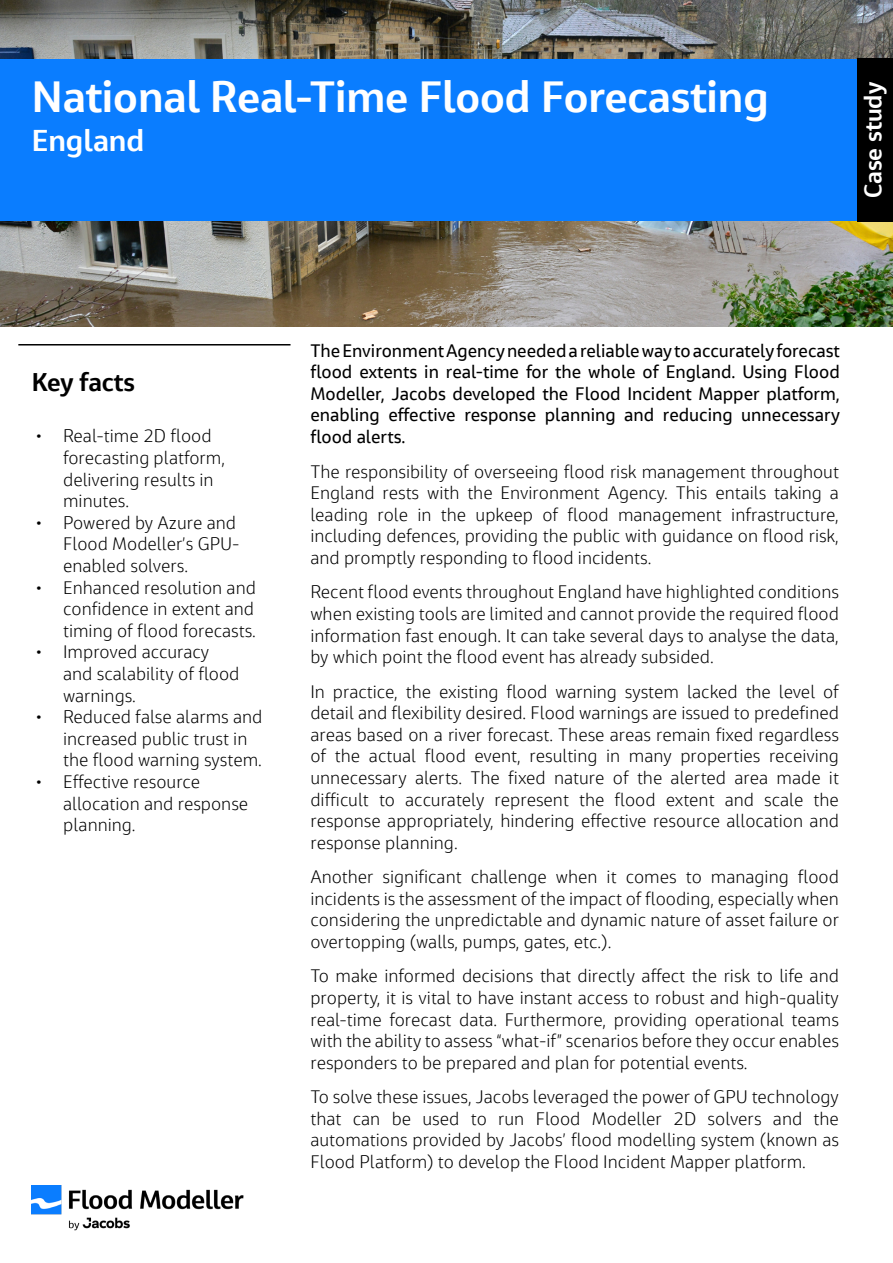
<style>
.page{position:relative;width:893px;height:1263px;background:#fff}
.page>*{position:absolute;margin:0;border:0;box-sizing:border-box;transform-origin:0 0}
.t1{font:700 43.5px "Jacobs Chronos";color:#fff}
.t2{font:700 30px "Jacobs Chronos";color:#fff}
.t3{font:700 25.5px "Jacobs Chronos";color:#000}
.t4{font:700 24px "Jacobs Chronos";color:#fff}
.t5{font:300 18px/21.6px "Jacobs Chronos";color:#000;text-align:justify}
.t6{font:18px/21.6px "Jacobs Chronos";color:#000;text-align:justify}
</style>
<div class="page">
<img style="left:32px;top:1185px;width:212px;height:46px">
<img style="left:1px;top:0;width:892px;height:327px">
<div style="left:0;top:60px;width:893px;height:161px;background:#0a7dff"></div>
<div style="left:857px;top:58px;width:35px;height:164px;background:#000"></div>
<hr style="left:18px;top:344px;width:273px;height:1px;background:#000">
<h1 class="t1" style="left:32px;top:69px;width:738px">National Real-Time Flood Forecasting</h1>
<h2 class="t2" style="left:32px;top:121px;width:114px">England</h2>
<h3 class="t4" style="left:857px;top:198px;width:118px;rotate:-90deg">Case study</h3>
<h3 class="t3" style="left:32px;top:365px;width:104px">Key facts</h3>
<p class="t5" style="left:63px;top:425px;width:163px;text-align:left;text-indent:-27px">• Real-time 2D flood forecasting platform, delivering results in minutes.</p>
<p class="t5" style="left:63px;top:511px;width:178px;text-align:left;text-indent:-27px">• Powered by Azure and<br>Flood Modeller’s GPU&shy;enabled solvers.</p>
<p class="t5" style="left:63px;top:576px;width:194px;text-indent:-27px">• Enhanced resolution and confidence in extent and timing of flood forecasts.</p>
<p class="t5" style="left:63px;top:641px;width:178px;text-align:left;text-indent:-27px">• Improved accuracy and scalability of flood warnings.</p>
<p class="t5" style="left:63px;top:706px;width:201px;text-align:left;text-indent:-27px">• Reduced false alarms and increased public trust in the flood warning system.</p>
<p class="t5" style="left:63px;top:771px;width:187px;text-align:left;text-indent:-27px">• Effective resource allocation and response planning.</p>
<p class="t6" style="left:310px;top:339px;width:531px">The Environment Agency needed a reliable way to accurately forecast flood extents in real-time for the whole of England. Using Flood Modeller, Jacobs developed the Flood Incident Mapper platform, enabling effective response planning and reducing unnecessary flood alerts.</p>
<p class="t5" style="left:310px;top:460px;width:530px">The responsibility of overseeing flood risk management throughout England rests with the Environment Agency. This entails taking a leading role in the upkeep of flood management infrastructure, including defences, providing the public with guidance on flood risk, and promptly responding to flood incidents.</p>
<p class="t5" style="left:310px;top:581px;width:530px">Recent flood events throughout England have highlighted conditions when existing tools are limited and cannot provide the required flood information fast enough. It can take several days to analyse the data, by which point the flood event has already subsided.</p>
<p class="t5" style="left:310px;top:680px;width:530px">In practice, the existing flood warning system lacked the level of detail and flexibility desired. Flood warnings are issued to predefined areas based on a river forecast. These areas remain fixed regardless of the actual flood event, resulting in many properties receiving unnecessary alerts. The fixed nature of the alerted area made it difficult to accurately represent the flood extent and scale the response appropriately, hindering effective resource allocation and response planning.</p>
<p class="t5" style="left:310px;top:866px;width:530px">Another significant challenge when it comes to managing flood incidents is the assessment of the impact of flooding, especially when considering the unpredictable and dynamic nature of asset failure or overtopping (walls, pumps, gates, etc.).</p>
<p class="t5" style="left:310px;top:965px;width:530px">To make informed decisions that directly affect the risk to life and property, it is vital to have instant access to robust and high-quality real-time forecast data. Furthermore, providing operational teams with the ability to assess “what-if” scenarios before they occur enables responders to be prepared and plan for potential events.</p>
<p class="t5" style="left:310px;top:1086px;width:530px">To solve these issues, Jacobs leveraged the power of GPU technology that can be used to run Flood Modeller 2D solvers and the automations provided by Jacobs’ flood modelling system (known as Flood Platform) to develop the Flood Incident Mapper platform.</p>
</div>
